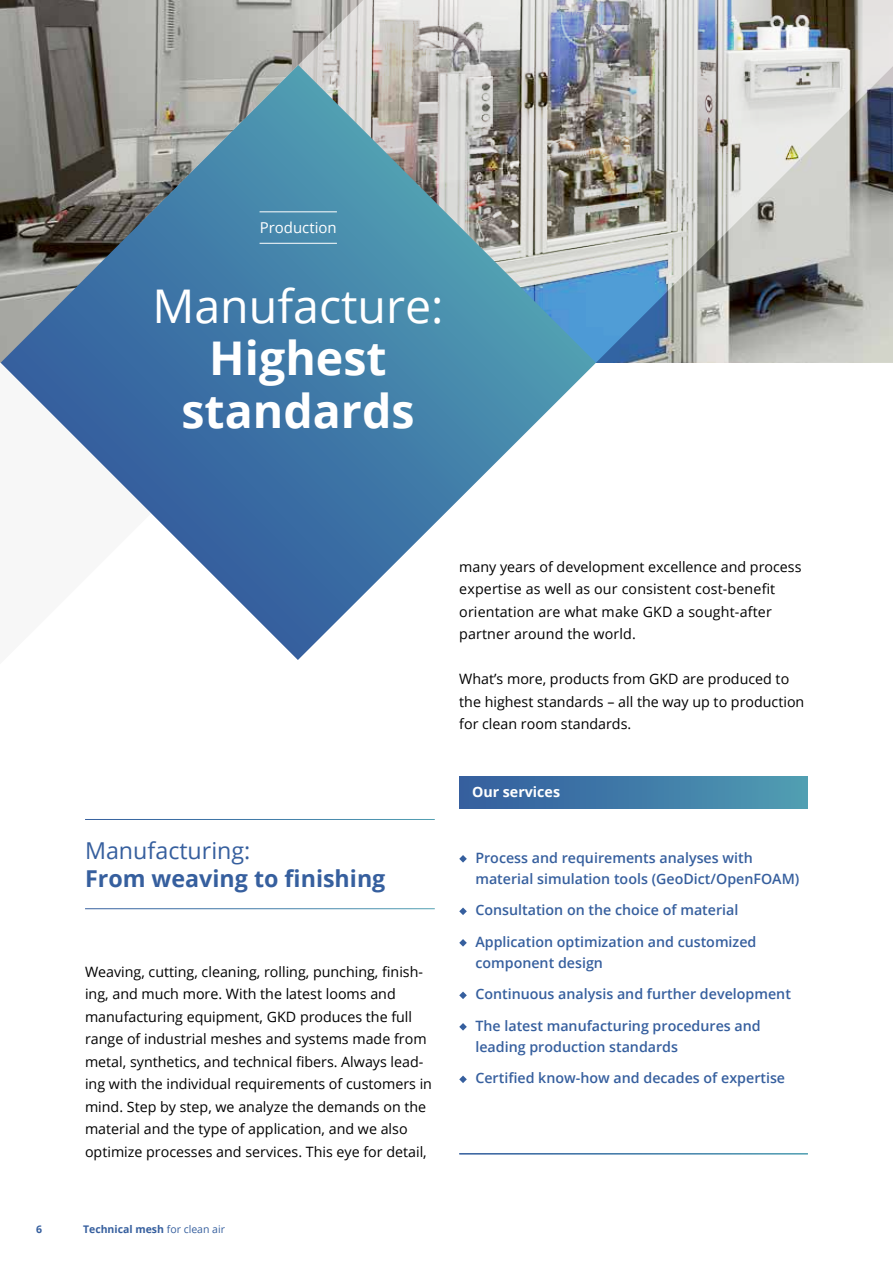
<style>
.page{position:relative;width:893px;height:1263px;background:#fff}
.page>*{position:absolute;margin:0;border:0;box-sizing:border-box;transform-origin:0 0}
.t1{font:700 46.5px/52.5px "Open Sans";color:#fff;text-align:center}
.t2{font:46.5px "Open Sans";color:#fff}
.t3{font:700 23.25px "Open Sans";color:#365f9e}
.t4{font:23.25px "Open Sans";color:#365f9e}
.t5{font:15px "Open Sans";color:#fff}
.t6{font:14.25px/22.5px "Open Sans";color:#000}
.t7{font:600 14.25px/21px "Open Sans";color:#365f9e}
.t8{font:700 14.25px "Open Sans";color:#fff}
.t9{font:700 10.5px "Open Sans";color:#365f9e}
.s1{font-weight:400}
</style>
<div class="page">
<img style="left:0;top:0;width:140px;height:215px">
<div style="left:459px;top:777px;width:349px;height:31px;background:linear-gradient(to right,#335c9e,#509cb2)"></div>
<img style="left:140px;top:0;width:753px;height:363px">
<svg style="left:1px;top:65px;width:595px;height:595px"></svg>
<hr style="left:260px;top:212px;width:77px;height:1px;background:#fff">
<hr style="left:260px;top:243px;width:77px;height:1px;background:#fff">
<svg style="left:459px;top:855px;width:8px;height:8px"></svg>
<svg style="left:459px;top:907px;width:8px;height:8px"></svg>
<svg style="left:459px;top:939px;width:8px;height:8px"></svg>
<svg style="left:459px;top:991px;width:8px;height:8px"></svg>
<svg style="left:459px;top:1023px;width:8px;height:8px"></svg>
<svg style="left:459px;top:1075px;width:8px;height:8px"></svg>
<p class="t5" style="left:260px;top:217px;width:79px">Production</p>
<h1 class="t2" style="left:152px;top:274px;width:293px">Manufacture:</h1>
<h1 class="t1" style="left:181px;top:331px;width:235px">Highest standards</h1>
<h2 class="t4" style="left:85px;top:834px;width:167px">Manufacturing:</h2>
<h2 class="t3" style="left:85px;top:862px;width:302px">From weaving to finishing</h2>
<p class="t6" style="left:85px;top:960px;width:348px">Weaving, cutting, cleaning, rolling, punching, finish&shy;ing, and much more. With the latest looms and manufacturing equipment, GKD produces the full range of industrial meshes and systems made from metal, synthetics, and technical fibers. Always lead&shy;ing with the individual requirements of customers in mind. Step by step, we analyze the demands on the material and the type of application, and we also optimize processes and services. This eye for detail,</p>
<p class="t9" style="left:36px;top:1221px;width:7px">6</p>
<p class="t9" style="left:83px;top:1221px;width:143px">Technical mesh <span class="s1">for clean air</span></p>
<p class="t6" style="left:459px;top:555px;width:344px">many years of development excellence and process expertise as well as our consistent cost-benefit orientation are what make GKD a sought-after partner around the world.</p>
<p class="t6" style="left:459px;top:667px;width:347px">What’s more, products from GKD are produced to the highest standards – all the way up to production for clean room standards.</p>
<p class="t8" style="left:472px;top:781px;width:90px">Our services</p>
<p class="t7" style="left:475px;top:847px;width:325px">Process and requirements analyses with material simulation tools (GeoDict/OpenFOAM)</p>
<p class="t7" style="left:475px;top:899px;width:265px">Consultation on the choice of material</p>
<p class="t7" style="left:475px;top:931px;width:283px">Application optimization and customized component design</p>
<p class="t7" style="left:475px;top:983px;width:317px">Continuous analysis and further development</p>
<p class="t7" style="left:475px;top:1015px;width:287px">The latest manufacturing procedures and leading production standards</p>
<p class="t7" style="left:475px;top:1067px;width:311px">Certified know-how and decades of expertise</p>
</div>
